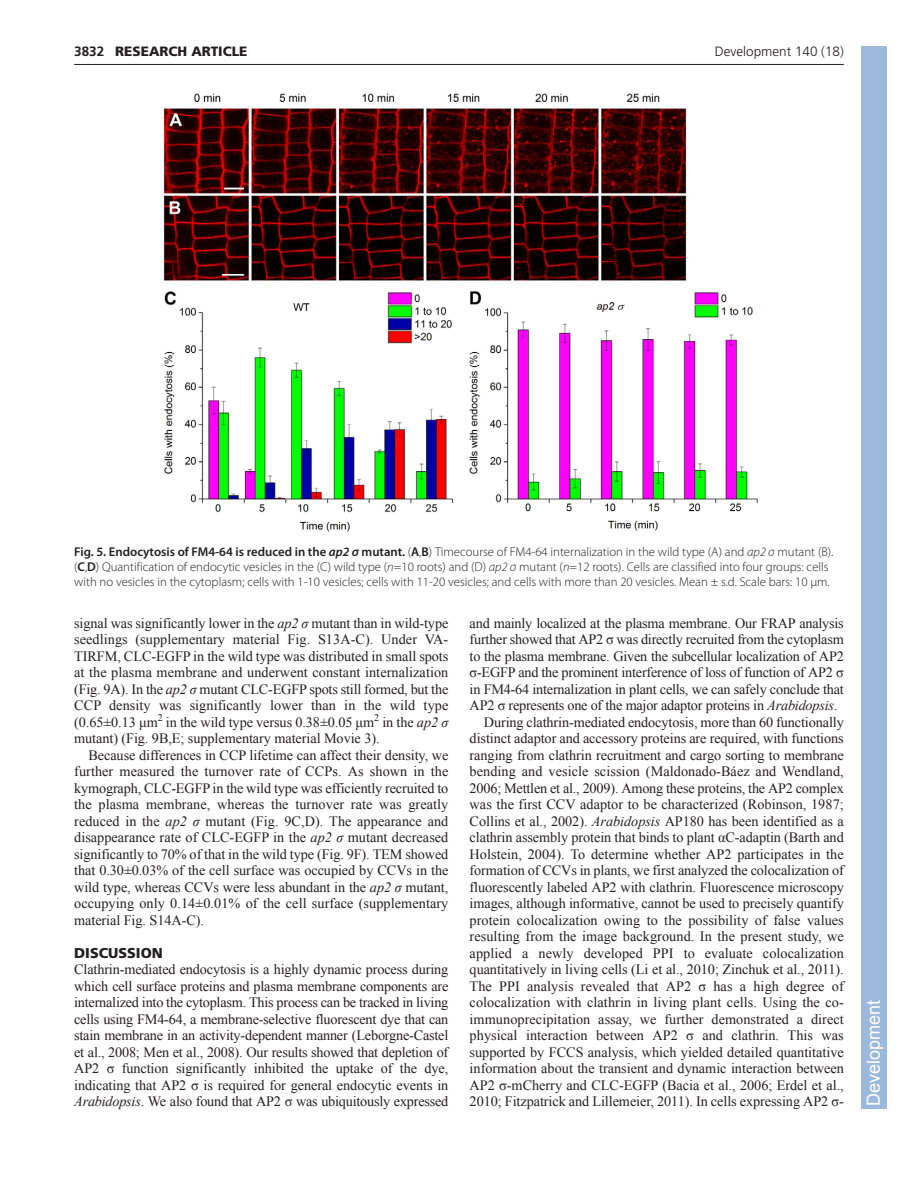
<style>
.page{position:relative;width:918px;height:1188px;background:#fff}
.page>*{position:absolute;margin:0;border:0;box-sizing:border-box;transform-origin:0 0}
.t1{font:18px "Arial";color:#fff}
.t2{font:14.25px/16.5px "Times New Roman";letter-spacing:-.005em;color:#231f20;text-align:justify}
.t3{font:900 14.25px "Frutiger LT Std";color:#231f20}
.t4{font:300 13.5px "Frutiger";color:#231f20}
.t5{font:900 13.5px "Frutiger LT Std";color:#231f20}
.t6{font:700 13.5px "Frutiger LT Std";color:#231f20}
.t7{font:300 12.75px/15px "Myriad Pro";color:#231f20}
.s1{font-weight:600}
.s2{font-weight:600;font-style:italic}
.s3{font-style:italic}
</style>
<div class="page">
<hr style="left:74px;top:64px;width:770px;height:1px;background:#231f20">
<img style="left:163px;top:93px;width:595px;height:439px">
<div style="left:861px;top:46px;width:25px;height:1063px;background:#9cb9db"></div>
<p class="t6" style="left:74px;top:46px;width:32px">3832</p>
<p class="t5" style="left:115px;top:44px;width:134px">RESEARCH ARTICLE</p>
<p class="t4" style="left:715px;top:46px;width:131px">Development 140 (18)</p>
<p class="t7" style="left:74px;top:545px;width:761px"><span class="s1">Fig. 5. Endocytosis of FM4-64 is reduced in the</span> <span class="s2">ap2 σ</span> <span class="s1">mutant.</span> (<span class="s1">A</span>,<span class="s1">B</span>) Timecourse of FM4-64 internalization in the wild type (A) and <span class="s3">ap2 σ</span> mutant (B). (<span class="s1">C</span>,<span class="s1">D</span>) Quantification of endocytic vesicles in the (C) wild type (<span class="s3">n</span>=10 roots) and (D) <span class="s3">ap2 σ</span> mutant (<span class="s3">n</span>=12 roots). Cells are classified into four groups: cells with no vesicles in the cytoplasm; cells with 1-10 vesicles; cells with 11-20 vesicles; and cells with more than 20 vesicles. Mean ± s.d. Scale bars: 10 μm.</p>
<p class="t2" style="left:74px;top:615px;width:376px">signal was significantly lower in the <span class="s3">ap2 σ</span> mutant than in wild-type seedlings (supplementary material Fig. S13A-C). Under VA-TIRFM, CLC-EGFP in the wild type was distributed in small spots at the plasma membrane and underwent constant internalization (Fig. 9A). In the <span class="s3">ap2 σ</span> mutant CLC-EGFP spots still formed, but the CCP density was significantly lower than in the wild type (0.65±0.13 μm<sup>2</sup> in the wild type versus 0.38±0.05 μm<sup>2</sup> in the <span class="s3">ap2 σ </span>mutant) (Fig. 9B,E; supplementary material Movie 3).</p>
<p class="t2" style="left:74px;top:747px;width:376px;text-indent:14px">Because differences in CCP lifetime can affect their density, we further measured the turnover rate of CCPs. As shown in the kymograph, CLC-EGFP in the wild type was efficiently recruited to the plasma membrane, whereas the turnover rate was greatly reduced in the <span class="s3">ap2 σ</span> mutant (Fig. 9C,D). The appearance and disappearance rate of CLC-EGFP in the <span class="s3">ap2 σ</span> mutant decreased significantly to 70% of that in the wild type (Fig. 9F). TEM showed that 0.30±0.03% of the cell surface was occupied by CCVs in the wild type, whereas CCVs were less abundant in the <span class="s3">ap2 σ</span> mutant, occupying only 0.14±0.01% of the cell surface (supplementary material Fig. S14A-C).</p>
<p class="t3" style="left:74px;top:945px;width:90px">DISCUSSION</p>
<p class="t2" style="left:74px;top:961px;width:376px">Clathrin-mediated endocytosis is a highly dynamic process during which cell surface proteins and plasma membrane components are internalized into the cytoplasm. This process can be tracked in living cells using FM4-64, a membrane-selective fluorescent dye that can stain membrane in an activity-dependent manner (Leborgne-Castel et al., 2008; Men et al., 2008). Our results showed that depletion of AP2 σ function significantly inhibited the uptake of the dye, indicating that AP2 σ is required for general endocytic events in <span class="s3">Arabidopsis</span>. We also found that AP2 σ was ubiquitously expressed</p>
<p class="t2" style="left:470px;top:615px;width:376px">and mainly localized at the plasma membrane. Our FRAP analysis</p>
<p class="t2" style="left:470px;top:631px;width:376px">further showed that AP2 σ was directly recruited from the cytoplasm</p>
<p class="t2" style="left:470px;top:648px;width:376px">to the plasma membrane. Given the subcellular localization of AP2</p>
<p class="t2" style="left:470px;top:664px;width:376px">σ-EGFP and the prominent interference of loss of function of AP2 σ</p>
<p class="t2" style="left:470px;top:681px;width:376px">in FM4-64 internalization in plant cells, we can safely conclude that</p>
<p class="t2" style="left:470px;top:697px;width:369px">AP2 σ represents one of the major adaptor proteins in <span class="s3">Arabidopsis</span>.</p>
<p class="t2" style="left:484px;top:714px;width:361px">During clathrin-mediated endocytosis, more than 60 functionally</p>
<p class="t2" style="left:470px;top:730px;width:376px">distinct adaptor and accessory proteins are required, with functions</p>
<p class="t2" style="left:470px;top:747px;width:376px">ranging from clathrin recruitment and cargo sorting to membrane</p>
<p class="t2" style="left:470px;top:763px;width:376px">bending and vesicle scission (Maldonado-Báez and Wendland,</p>
<p class="t2" style="left:470px;top:780px;width:376px">2006; Mettlen et al., 2009). Among these proteins, the AP2 complex</p>
<p class="t2" style="left:470px;top:796px;width:376px">was the first CCV adaptor to be characterized (Robinson, 1987;</p>
<p class="t2" style="left:470px;top:813px;width:376px">Collins et al., 2002). <span class="s3">Arabidopsis</span> AP180 has been identified as a</p>
<p class="t2" style="left:470px;top:829px;width:376px">clathrin assembly protein that binds to plant αC-adaptin (Barth and</p>
<p class="t2" style="left:470px;top:846px;width:376px">Holstein, 2004). To determine whether AP2 participates in the</p>
<p class="t2" style="left:470px;top:862px;width:376px">formation of CCVs in plants, we first analyzed the colocalization of</p>
<p class="t2" style="left:470px;top:879px;width:376px">fluorescently labeled AP2 with clathrin. Fluorescence microscopy</p>
<p class="t2" style="left:470px;top:895px;width:376px">images, although informative, cannot be used to precisely quantify</p>
<p class="t2" style="left:470px;top:912px;width:376px">protein colocalization owing to the possibility of false values</p>
<p class="t2" style="left:470px;top:928px;width:376px">resulting from the image background. In the present study, we</p>
<p class="t2" style="left:470px;top:945px;width:376px">applied a newly developed PPI to evaluate colocalization</p>
<p class="t2" style="left:470px;top:961px;width:376px">quantitatively in living cells (Li et al., 2010; Zinchuk et al., 2011).</p>
<p class="t2" style="left:470px;top:978px;width:376px">The PPI analysis revealed that AP2 σ has a high degree of</p>
<p class="t2" style="left:470px;top:994px;width:376px">colocalization with clathrin in living plant cells. Using the co-</p>
<p class="t2" style="left:470px;top:1011px;width:376px">immunoprecipitation assay, we further demonstrated a direct</p>
<p class="t2" style="left:470px;top:1027px;width:376px">physical interaction between AP2 σ and clathrin. This was</p>
<p class="t2" style="left:470px;top:1044px;width:376px">supported by FCCS analysis, which yielded detailed quantitative</p>
<p class="t2" style="left:470px;top:1060px;width:376px">information about the transient and dynamic interaction between</p>
<p class="t2" style="left:470px;top:1077px;width:376px">AP2 σ-mCherry and CLC-EGFP (Bacia et al., 2006; Erdel et al.,</p>
<p class="t2" style="left:470px;top:1093px;width:376px">2010; Fitzpatrick and Lillemeier, 2011). In cells expressing AP2 σ-</p>
<p class="t1" style="left:862px;top:1106px;width:108px;rotate:-90deg">Development</p>
</div>
